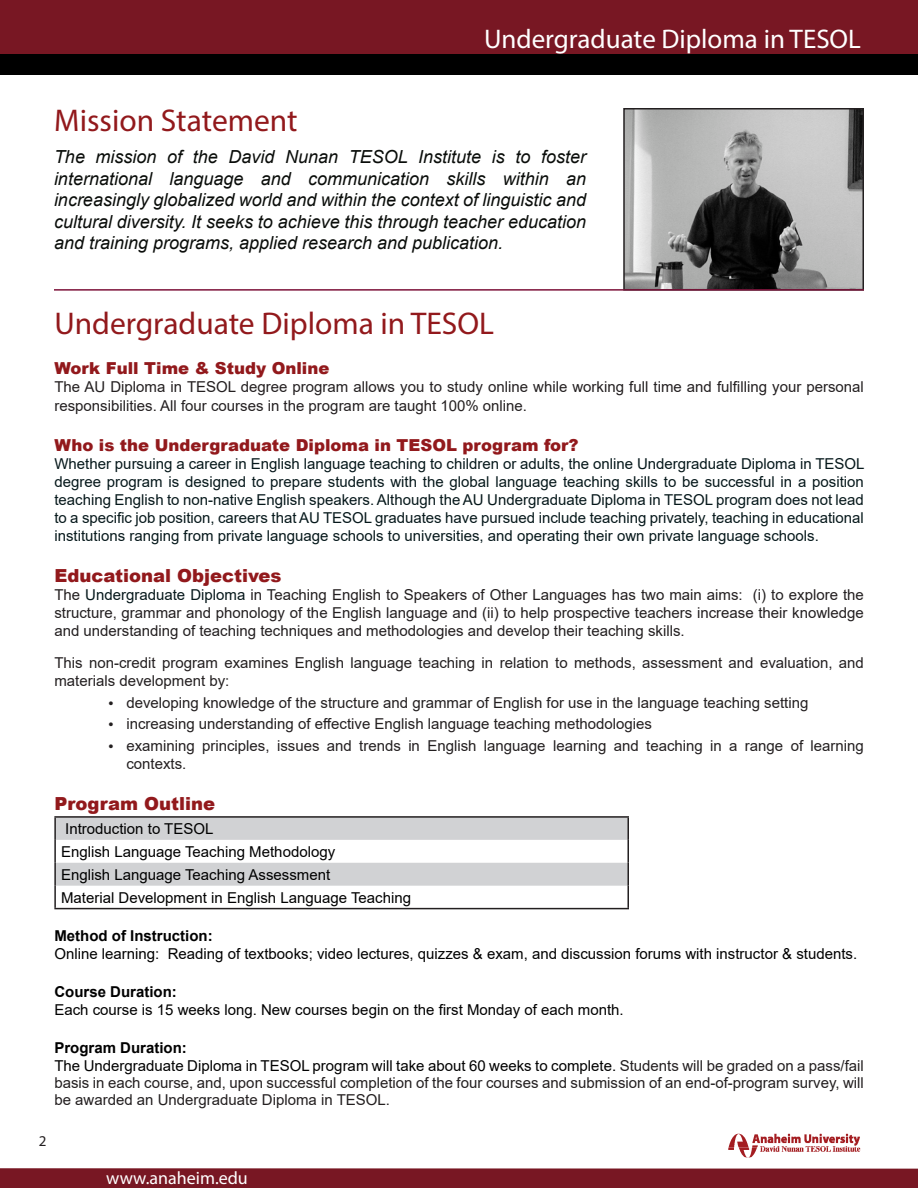
<style>
.page{position:relative;width:918px;height:1188px;background:#fff}
.page>*{position:absolute;margin:0;border:0;box-sizing:border-box;transform-origin:0 0}
.t1{font:31.5px "Myriad Pro";color:#92191c}
.t2{font:27px "Myriad Pro";color:#fff}
.t3{font:italic 18px/21.6px "Arial";color:#0a0d0a;text-align:justify}
.t4{font:900 18px "Arial";color:#92191c}
.t5{font:18px "Myriad Pro";color:#fff}
.t6{font:900 16.5px "Arial";color:#92191c}
.t7{font:15px/18px "Arial";color:#231f20}
.t8{font:15px/18px "Arial";color:#06181b;text-align:justify}
.t9{font:15px "Arial";color:#000}
.t10{font:700 15px "Arial";color:#000}
.t11{font:15px "Myriad Pro";color:#231f20}
.s1{color:#06181b}
.s2{font-family:"Myriad Pro";font-size:18px}
.s3{color:#000}
</style>
<div class="page">
<div style="left:0;top:0;width:918px;height:54px;background:#781723"></div>
<div style="left:0;top:1168px;width:918px;height:20px;background:#781723"></div>
<div style="left:0;top:54px;width:918px;height:21px;background:#000"></div>
<img style="left:728px;top:1133px;width:133px;height:24px">
<img style="left:626px;top:111px;width:235px;height:177px">
<div style="left:623px;top:108px;width:241px;height:183px;border:2px solid #231f20"></div>
<svg style="left:56px;top:818px;width:571px;height:68px"></svg>
<hr style="left:54px;top:816px;width:575px;height:2px;background:#231f20">
<hr style="left:54px;top:818px;width:2px;height:22px;background:#231f20">
<hr style="left:627px;top:818px;width:2px;height:22px;background:#231f20">
<hr style="left:54px;top:840px;width:2px;height:23px;background:#231f20">
<hr style="left:627px;top:840px;width:2px;height:23px;background:#231f20">
<hr style="left:54px;top:863px;width:2px;height:23px;background:#231f20">
<hr style="left:627px;top:863px;width:2px;height:23px;background:#231f20">
<hr style="left:54px;top:886px;width:2px;height:22px;background:#231f20">
<hr style="left:627px;top:886px;width:2px;height:22px;background:#231f20">
<hr style="left:54px;top:908px;width:575px;height:1px;background:#231f20">
<hr style="left:54px;top:289px;width:810px;height:2px;background:#7d123a">
<p class="t2" style="left:484px;top:23px;width:378px">Undergraduate Diploma in TESOL</p>
<p class="t1" style="left:54px;top:101px;width:245px">Mission Statement</p>
<p class="t3" style="left:54px;top:146px;width:534px">The mission of the David Nunan TESOL Institute is to foster international language and communication skills within an increasingly globalized world and within the context of linguistic and cultural diversity. It seeks to achieve this through teacher education and training programs, applied research and publication.</p>
<p class="t1" style="left:54px;top:304px;width:441px">Undergraduate Diploma in TESOL</p>
<p class="t6" style="left:54px;top:356px;width:277px">Work Full Time &amp; Study Online</p>
<p class="t7" style="left:54px;top:376px;width:811px;line-height:19.8px">The AU Diploma in TESOL degree program allows you to study online while working full time and fulfilling your personal responsibilities. All four courses in the program are taught 100% online.</p>
<p class="t6" style="left:54px;top:433px;width:526px">Who is the Undergraduate Diploma in TESOL program for?</p>
<p class="t8" style="left:54px;top:455px;width:812px">Whether pursuing a career in English language teaching to children or adults, the online Undergraduate Diploma in TESOL degree program is designed to prepare students with the global language teaching skills to be successful in a position teaching English to non-native English speakers. Although the AU Undergraduate Diploma in TESOL program does not lead to a specific job position, careers that AU TESOL graduates have pursued include teaching privately, teaching in educational institutions ranging from private language schools to universities, and operating their own private language schools.</p>
<p class="t4" style="left:54px;top:563px;width:229px">Educational Objectives</p>
<p class="t7" style="left:54px;top:586px;width:811px;text-align:justify">The <span class="s1">Undergraduate Diploma</span> in Teaching English to Speakers of Other Languages has two main aims: (i) to explore the structure, grammar and phonology of the English language and (ii) to help prospective teachers increase their knowledge and understanding of teaching techniques and methodologies and develop their teaching skills.</p>
<p class="t7" style="left:54px;top:654px;width:811px">This non-credit program examines English language teaching in relation to methods, assessment and evaluation, and materials development by:</p>
<p class="t7" style="left:108px;top:693px;width:702px"><span class="s2">•</span> developing knowledge of the structure and grammar of English for use in the language teaching setting</p>
<p class="t7" style="left:108px;top:715px;width:545px"><span class="s2">•</span> increasing understanding of effective English language teaching methodologies</p>
<p class="t7" style="left:126px;top:736px;width:739px;text-indent:-18px"><span class="s2">•</span> examining principles, issues and trends in English language learning and teaching in a range of learning contexts.</p>
<p class="t4" style="left:54px;top:791px;width:162px">Program Outline</p>
<p class="t9" style="left:65px;top:818px;width:150px">Introduction to TESOL</p>
<p class="t9" style="left:61px;top:841px;width:276px">English Language Teaching Methodology</p>
<p class="t9" style="left:61px;top:864px;width:271px">English Language Teaching Assessment</p>
<p class="t9" style="left:61px;top:887px;width:351px">Material Development in English Language Teaching</p>
<p class="t10" style="left:54px;top:925px;width:160px">Method of Instruction:</p>
<p class="t9" style="left:54px;top:944px;width:804px">Online learning: Reading of textbooks; video lectures, quizzes &amp; exam, and discussion forums with instructor &amp; students.</p>
<p class="t10" style="left:54px;top:981px;width:124px">Course Duration:</p>
<p class="t9" style="left:54px;top:999px;width:571px">Each course is 15 weeks long. New courses begin on the first Monday of each month.</p>
<p class="t10" style="left:54px;top:1037px;width:134px">Program Duration:</p>
<p class="t7" style="left:54px;top:1057px;width:811px;line-height:17.2px;text-align:justify"><span class="s3">The Undergraduate Diploma in TESOL program will take about 60 weeks to complete.</span> Students will be graded on a pass/fail basis in each course, and, upon successful completion of the four courses and submission of an end-of-program survey, will be awarded an Undergraduate Diploma in TESOL.</p>
<p class="t11" style="left:39px;top:1131px;width:9px">2</p>
<p class="t5" style="left:106px;top:1167px;width:143px">www.anaheim.edu</p>
</div>
